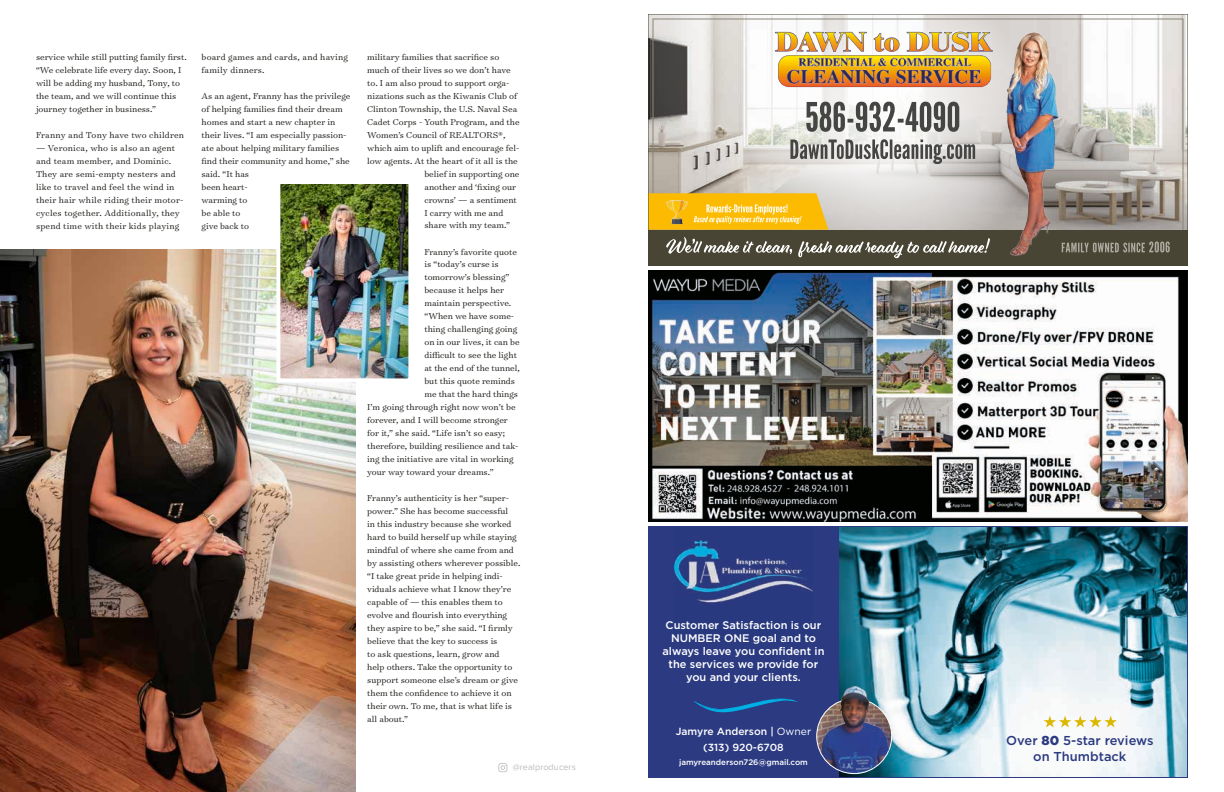
<style>
.page{position:relative;width:1224px;height:792px;background:#fff}
.page>*{position:absolute;margin:0;border:0;box-sizing:border-box;transform-origin:0 0}
.t1{font:500 12.9px/15.2px "Gotham";color:#2b3a81;text-align:center}
.t2{font:500 11px/13px "Gotham";color:#fff;text-align:center}
.t3{font:500 10.3px/16px "Gotham";color:#fff;text-align:center}
.t4{font:300 9.8px/13px "Surveyor Text";color:#171713}
.t5{font:300 9.8px/13px "Surveyor Text";letter-spacing:.02em;color:#171713}
.t6{font:9px "Proxima Nova";letter-spacing:.01em;color:#bbbcbc}
.t7{font:500 8px "Gotham";color:#fff}
.s1{font-weight:400}
.s2{font-weight:900;font-size:13px}
</style>
<div class="page">
<svg style="left:498px;top:763px;width:9px;height:9px"></svg>
<svg style="left:648px;top:526px;width:540px;height:252px;background:#6082a3"></svg>
<img style="left:817px;top:699px;width:75px;height:75px;border-radius:37px">
<img style="left:811px;top:663px;width:87px;height:88px">
<svg style="left:1044px;top:716px;width:73px;height:12px"></svg>
<img style="left:648px;top:270px;width:540px;height:252px">
<img style="left:648px;top:14px;width:540px;height:252px">
<img style="left:0;top:249px;width:355px;height:543px">
<img style="left:281px;top:185px;width:126px;height:192px">
<div style="left:276px;top:180px;width:136px;height:202px;border:4px solid #fff"></div>
<p class="t4" style="left:36px;top:50px;width:152px">service while still putting family first. “We celebrate life every day. Soon, I will be adding my husband, Tony, to the team, and we will continue this journey together in business.”</p>
<p class="t5" style="left:36px;top:128px;width:150px">Franny and Tony have two children</p>
<p class="t5" style="left:36px;top:141px;width:149px">— Veronica, who is also an agent and team member, and Dominic.<br>They are semi-empty nesters and like to travel and feel the wind in their hair while riding their motor&shy;cycles together. Additionally, they spend time with their kids playing</p>
<p class="t5" style="left:202px;top:50px;width:148px">board games and cards, and having family dinners.</p>
<p class="t4" style="left:202px;top:89px;width:150px">As an agent, Franny has the privilege of helping families find their dream homes and start a new chapter in their lives. “I am especially passion&shy;ate about helping military families find their community and home,” she said. “It has<br>been heart-<br>warming to<br>be able to<br>give back to</p>
<p class="t4" style="left:367px;top:50px;width:134px">military families that sacrifice so</p>
<p class="t4" style="left:367px;top:63px;width:145px">much of their lives so we don’t have</p>
<p class="t4" style="left:367px;top:76px;width:144px">to. I am also proud to support orga-</p>
<p class="t4" style="left:367px;top:89px;width:151px">nizations such as the Kiwanis Club of</p>
<p class="t4" style="left:367px;top:102px;width:152px">Clinton Township, the U.S. Naval Sea</p>
<p class="t4" style="left:367px;top:115px;width:154px">Cadet Corps - Youth Program, and the</p>
<p class="t4" style="left:367px;top:128px;width:140px">Women’s Council of REALTORS®,</p>
<p class="t4" style="left:367px;top:141px;width:154px">which aim to uplift and encourage fel-</p>
<p class="t4" style="left:367px;top:154px;width:152px">low agents. At the heart of it all is the</p>
<p class="t4" style="left:424px;top:167px;width:97px">belief in supporting one</p>
<p class="t4" style="left:424px;top:180px;width:93px">another and ‘fixing our</p>
<p class="t4" style="left:424px;top:193px;width:94px">crowns’ — a sentiment</p>
<p class="t4" style="left:424px;top:206px;width:80px">I carry with me and</p>
<p class="t4" style="left:424px;top:219px;width:87px">share with my team.”</p>
<p class="t4" style="left:424px;top:245px;width:94px">Franny’s favorite quote</p>
<p class="t4" style="left:424px;top:258px;width:76px">is “today’s curse is</p>
<p class="t4" style="left:424px;top:271px;width:87px">tomorrow’s blessing”</p>
<p class="t4" style="left:424px;top:284px;width:81px">because it helps her</p>
<p class="t4" style="left:424px;top:297px;width:88px">maintain perspective.</p>
<p class="t4" style="left:424px;top:310px;width:91px">“When we have some-</p>
<p class="t4" style="left:424px;top:323px;width:94px">thing challenging going</p>
<p class="t4" style="left:424px;top:336px;width:97px">on in our lives, it can be</p>
<p class="t4" style="left:424px;top:349px;width:94px">difficult to see the light</p>
<p class="t4" style="left:424px;top:362px;width:97px">at the end of the tunnel,</p>
<p class="t4" style="left:424px;top:375px;width:92px">but this quote reminds</p>
<p class="t4" style="left:424px;top:388px;width:95px">me that the hard things</p>
<p class="t4" style="left:367px;top:401px;width:150px">I’m going through right now won’t be</p>
<p class="t4" style="left:367px;top:414px;width:142px">forever, and I will become stronger</p>
<p class="t4" style="left:367px;top:427px;width:139px">for it,” she said. “Life isn’t so easy;</p>
<p class="t4" style="left:367px;top:440px;width:153px">therefore, building resilience and tak-</p>
<p class="t4" style="left:367px;top:453px;width:148px">ing the initiative are vital in working</p>
<p class="t4" style="left:367px;top:466px;width:128px">your way toward your dreams.”</p>
<p class="t4" style="left:367px;top:492px;width:155px">Franny’s authenticity is her “super&shy;power.” She has become successful<br>in this industry because she worked hard to build herself up while staying mindful of where she came from and by assisting others wherever possible. “I take great pride in helping indi&shy;viduals achieve what I know they’re capable of — this enables them to evolve and flourish into everything they aspire to be,” she said. “I firmly believe that the key to success is<br>to ask questions, learn, grow and<br>help others. Take the opportunity to support someone else’s dream or give them the confidence to achieve it on their own. To me, that is what life is all about.”</p>
<p class="t6" style="left:513px;top:762px;width:65px">@realproducers</p>
<p class="t2" style="left:662px;top:618px;width:164px">Customer Satisfaction is our<br>NUMBER ONE goal and to always leave you confident in the services we provide for you and your clients.</p>
<p class="t3" style="left:676px;top:723px;width:137px">Jamyre Anderson | <span class="s1">Owner </span>(313) 920-6708</p>
<p class="t7" style="left:679px;top:757px;width:130px">jamyreanderson726@gmail.com</p>
<h1 class="t1" style="left:1006px;top:733px;width:149px">Over <span class="s2">80</span> 5-star reviews on Thumbtack</h1>
</div>
